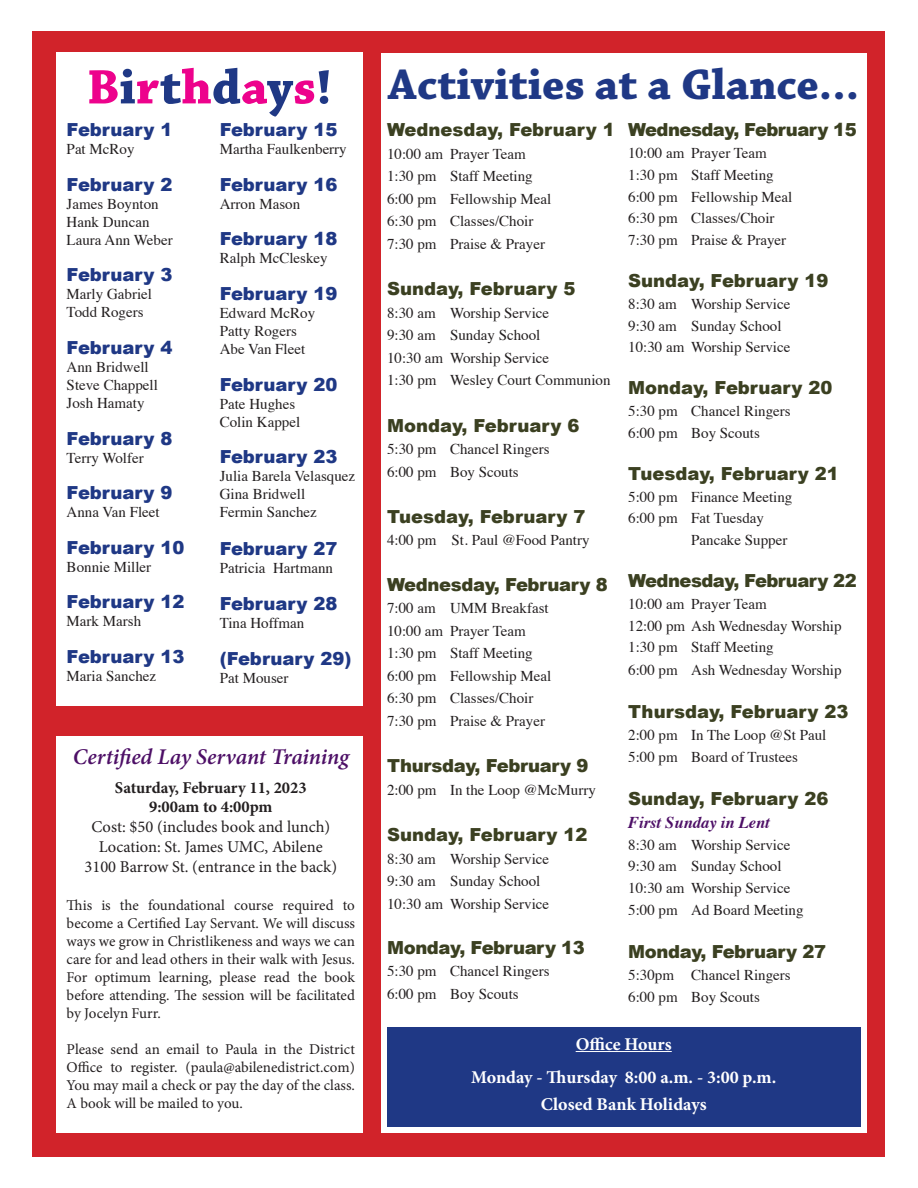
<style>
.page{position:relative;width:918px;height:1188px;background:#fff}
.page>*{position:absolute;margin:0;border:0;box-sizing:border-box;transform-origin:0 0}
.t1{font:700 51px "Chaparral Pro";color:#ed028c}
.t2{font:700 45px "Chaparral Pro";color:#1f3885}
.t3{font:italic 600 22.5px "Minion Pro";letter-spacing:-.005em;color:#4d0f66}
.t4{font:900 18px "Arial";color:#1f3885}
.t5{font:900 18px "Arial";color:#3b4021}
.t6{font:900 18px "Arial";letter-spacing:-.02em;color:#3b4021}
.t7{font:700 18px "Minion Pro";color:#fff}
.t8{font:900 18px "Arial";letter-spacing:-.03em;color:#3b4021}
.t9{font:16.5px "Minion Pro";color:#231f20}
.t10{font:700 16.5px "Minion Pro";color:#231f20}
.t11{font:italic 700 16.5px "Times";color:#4d0f66}
.t12{font:15px "Times";color:#231f20}
.t13{font:15px/18px "Minion Pro";color:#231f20;text-align:justify}
.s1{color:#1f3885}
</style>
<div class="page">
<div style="left:33px;top:31px;width:852px;height:1126px;background:#d1232a"></div>
<div style="left:56px;top:53px;width:307px;height:653px;background:#fff"></div>
<div style="left:381px;top:53px;width:486px;height:1080px;background:#fff"></div>
<div style="left:387px;top:1027px;width:473px;height:99px;background:#1f3885"></div>
<hr style="left:576px;top:1051px;width:96px;height:1px;background:#fff">
<div style="left:56px;top:736px;width:307px;height:397px;background:#fff"></div>
<p class="t1" style="left:87px;top:57px;width:247px">B<span class="s1">i</span>r<span class="s1">t</span>h<span class="s1">d</span>a<span class="s1">y</span>s<span class="s1">!</span></p>
<p class="t4" style="left:67px;top:117px;width:107px">February 1</p>
<p class="t12" style="left:67px;top:135px;width:69px">Pat McRoy</p>
<p class="t4" style="left:67px;top:171px;width:107px">February 2</p>
<p class="t12" style="left:67px;top:190px;width:94px">James Boynton</p>
<p class="t12" style="left:67px;top:208px;width:84px">Hank Duncan</p>
<p class="t12" style="left:67px;top:226px;width:108px">Laura Ann Weber</p>
<p class="t4" style="left:67px;top:262px;width:107px">February 3</p>
<p class="t12" style="left:67px;top:280px;width:87px">Marly Gabriel</p>
<p class="t12" style="left:67px;top:298px;width:78px">Todd Rogers</p>
<p class="t4" style="left:67px;top:335px;width:107px">February 4</p>
<p class="t12" style="left:67px;top:353px;width:84px">Ann Bridwell</p>
<p class="t12" style="left:67px;top:371px;width:93px">Steve Chappell</p>
<p class="t12" style="left:67px;top:389px;width:79px">Josh Hamaty</p>
<p class="t4" style="left:67px;top:425px;width:107px">February 8</p>
<p class="t12" style="left:67px;top:444px;width:79px">Terry Wolfer</p>
<p class="t4" style="left:67px;top:480px;width:107px">February 9</p>
<p class="t12" style="left:67px;top:498px;width:95px">Anna Van Fleet</p>
<p class="t4" style="left:67px;top:534px;width:119px">February 10</p>
<p class="t12" style="left:67px;top:553px;width:86px">Bonnie Miller</p>
<p class="t4" style="left:67px;top:589px;width:119px">February 12</p>
<p class="t12" style="left:67px;top:607px;width:76px">Mark Marsh</p>
<p class="t4" style="left:67px;top:644px;width:119px">February 13</p>
<p class="t12" style="left:67px;top:662px;width:91px">Maria Sanchez</p>
<p class="t4" style="left:220px;top:117px;width:119px">February 15</p>
<p class="t12" style="left:220px;top:135px;width:129px">Martha Faulkenberry</p>
<p class="t4" style="left:220px;top:171px;width:119px">February 16</p>
<p class="t12" style="left:220px;top:190px;width:82px">Arron Mason</p>
<p class="t4" style="left:220px;top:226px;width:119px">February 18</p>
<p class="t12" style="left:220px;top:244px;width:109px">Ralph McCleskey</p>
<p class="t4" style="left:220px;top:281px;width:119px">February 19</p>
<p class="t12" style="left:220px;top:299px;width:97px">Edward McRoy</p>
<p class="t12" style="left:220px;top:317px;width:79px">Patty Rogers</p>
<p class="t12" style="left:220px;top:335px;width:87px">Abe Van Fleet</p>
<p class="t4" style="left:220px;top:371px;width:119px">February 20</p>
<p class="t12" style="left:220px;top:390px;width:77px">Pate Hughes</p>
<p class="t12" style="left:220px;top:408px;width:82px">Colin Kappel</p>
<p class="t4" style="left:220px;top:444px;width:119px">February 23</p>
<p class="t12" style="left:220px;top:462px;width:137px">Julia Barela Velasquez</p>
<p class="t12" style="left:220px;top:480px;width:87px">Gina Bridwell</p>
<p class="t12" style="left:220px;top:498px;width:99px">Fermin Sanchez</p>
<p class="t4" style="left:220px;top:536px;width:119px">February 27</p>
<p class="t12" style="left:220px;top:554px;width:115px">Patricia Hartmann</p>
<p class="t4" style="left:220px;top:590px;width:119px">February 28</p>
<p class="t12" style="left:220px;top:609px;width:86px">Tina Hoffman</p>
<p class="t4" style="left:220px;top:645px;width:133px">(February 29)</p>
<p class="t12" style="left:220px;top:664px;width:70px">Pat Mouser</p>
<p class="t3" style="left:73px;top:741px;width:278px">Certified Lay Servant Training</p>
<p class="t10" style="left:115px;top:776px;width:193px">Saturday, February 11, 2023</p>
<p class="t10" style="left:149px;top:796px;width:125px">9:00am to 4:00pm</p>
<p class="t9" style="left:91px;top:816px;width:240px">Cost: $50 (includes book and lunch)</p>
<p class="t9" style="left:99px;top:836px;width:225px">Location: St. James UMC, Abilene</p>
<p class="t9" style="left:85px;top:856px;width:254px">3100 Barrow St. (entrance in the back)</p>
<p class="t13" style="left:67px;top:896px;width:290px">This is the foundational course required to become a Certified Lay Servant. We will discuss ways we grow in Christlikeness and ways we can care for and lead others in their walk with Jesus.<br>For optimum learning, please read the book before attending. The session will be facilitated by Jocelyn Furr.</p>
<p class="t13" style="left:67px;top:1040px;width:290px">Please send an email to Paula in the District Office to register. (paula@abilenedistrict.com)<br>You may mail a check or pay the day of the class.</p>
<p class="t13" style="left:67px;top:1094px;width:178px">A book will be mailed to you.</p>
<p class="t2" style="left:388px;top:58px;width:473px">Activities at a Glance...</p>
<p class="t5" style="left:387px;top:117px;width:229px">Wednesday, February 1</p>
<p class="t12" style="left:387px;top:140px;width:140px">10:00 am Prayer Team</p>
<p class="t12" style="left:387px;top:162px;width:147px">1:30 pm Staff Meeting</p>
<p class="t12" style="left:387px;top:185px;width:166px">6:00 pm Fellowship Meal</p>
<p class="t12" style="left:387px;top:207px;width:148px">6:30 pm Classes/Choir</p>
<p class="t12" style="left:387px;top:230px;width:159px">7:30 pm Praise &amp; Prayer</p>
<p class="t5" style="left:387px;top:276px;width:190px">Sunday, February 5</p>
<p class="t12" style="left:387px;top:299px;width:164px">8:30 am Worship Service</p>
<p class="t12" style="left:387px;top:321px;width:155px">9:30 am Sunday School</p>
<p class="t12" style="left:387px;top:344px;width:164px">10:30 am Worship Service</p>
<p class="t12" style="left:387px;top:366px;width:225px">1:30 pm Wesley Court Communion</p>
<p class="t5" style="left:387px;top:412px;width:194px">Monday, February 6</p>
<p class="t12" style="left:387px;top:435px;width:164px">5:30 pm Chancel Ringers</p>
<p class="t12" style="left:387px;top:458px;width:133px">6:00 pm Boy Scouts</p>
<p class="t5" style="left:387px;top:503px;width:200px">Tuesday, February 7</p>
<p class="t12" style="left:387px;top:526px;width:204px">4:00 pm St. Paul @Food Pantry</p>
<p class="t6" style="left:387px;top:571px;width:222px">Wednesday, February 8</p>
<p class="t12" style="left:387px;top:594px;width:163px">7:00 am UMM Breakfast</p>
<p class="t12" style="left:387px;top:617px;width:140px">10:00 am Prayer Team</p>
<p class="t12" style="left:387px;top:639px;width:147px">1:30 pm Staff Meeting</p>
<p class="t12" style="left:387px;top:662px;width:166px">6:00 pm Fellowship Meal</p>
<p class="t12" style="left:387px;top:684px;width:148px">6:30 pm Classes/Choir</p>
<p class="t12" style="left:387px;top:707px;width:159px">7:30 pm Praise &amp; Prayer</p>
<p class="t6" style="left:387px;top:753px;width:203px">Thursday, February 9</p>
<p class="t12" style="left:387px;top:776px;width:210px">2:00 pm In the Loop @McMurry</p>
<p class="t5" style="left:387px;top:822px;width:202px">Sunday, February 12</p>
<p class="t12" style="left:387px;top:845px;width:164px">8:30 am Worship Service</p>
<p class="t12" style="left:387px;top:867px;width:155px">9:30 am Sunday School</p>
<p class="t12" style="left:387px;top:890px;width:164px">10:30 am Worship Service</p>
<p class="t6" style="left:387px;top:934px;width:199px">Monday, February 13</p>
<p class="t12" style="left:387px;top:957px;width:164px">5:30 pm Chancel Ringers</p>
<p class="t12" style="left:387px;top:980px;width:133px">6:00 pm Boy Scouts</p>
<p class="t8" style="left:628px;top:117px;width:230px">Wednesday, February 15</p>
<p class="t12" style="left:628px;top:139px;width:140px">10:00 am Prayer Team</p>
<p class="t12" style="left:628px;top:161px;width:147px">1:30 pm Staff Meeting</p>
<p class="t12" style="left:628px;top:182px;width:166px">6:00 pm Fellowship Meal</p>
<p class="t12" style="left:628px;top:204px;width:148px">6:30 pm Classes/Choir</p>
<p class="t12" style="left:628px;top:226px;width:159px">7:30 pm Praise &amp; Prayer</p>
<p class="t5" style="left:628px;top:268px;width:202px">Sunday, February 19</p>
<p class="t12" style="left:628px;top:290px;width:164px">8:30 am Worship Service</p>
<p class="t12" style="left:628px;top:311px;width:155px">9:30 am Sunday School</p>
<p class="t12" style="left:628px;top:333px;width:164px">10:30 am Worship Service</p>
<p class="t5" style="left:628px;top:375px;width:206px">Monday, February 20</p>
<p class="t12" style="left:628px;top:397px;width:164px">5:30 pm Chancel Ringers</p>
<p class="t12" style="left:628px;top:419px;width:133px">6:00 pm Boy Scouts</p>
<p class="t5" style="left:628px;top:460px;width:212px">Tuesday, February 21</p>
<p class="t12" style="left:628px;top:482px;width:166px">5:00 pm Finance Meeting</p>
<p class="t12" style="left:628px;top:504px;width:137px">6:00 pm Fat Tuesday</p>
<p class="t12" style="left:691px;top:526px;width:98px">Pancake Supper</p>
<p class="t8" style="left:628px;top:568px;width:230px">Wednesday, February 22</p>
<p class="t12" style="left:628px;top:590px;width:140px">10:00 am Prayer Team</p>
<p class="t12" style="left:628px;top:611px;width:215px">12:00 pm Ash Wednesday Worship</p>
<p class="t12" style="left:628px;top:633px;width:147px">1:30 pm Staff Meeting</p>
<p class="t12" style="left:628px;top:656px;width:215px">6:00 pm Ash Wednesday Worship</p>
<p class="t5" style="left:628px;top:699px;width:222px">Thursday, February 23</p>
<p class="t12" style="left:628px;top:721px;width:200px">2:00 pm In The Loop @St Paul</p>
<p class="t12" style="left:628px;top:743px;width:171px">5:00 pm Board of Trustees</p>
<p class="t5" style="left:628px;top:786px;width:202px">Sunday, February 26</p>
<p class="t11" style="left:628px;top:807px;width:143px">First Sunday in Lent</p>
<p class="t12" style="left:628px;top:830px;width:164px">8:30 am Worship Service</p>
<p class="t12" style="left:628px;top:852px;width:155px">9:30 am Sunday School</p>
<p class="t12" style="left:628px;top:874px;width:164px">10:30 am Worship Service</p>
<p class="t12" style="left:628px;top:896px;width:177px">5:00 pm Ad Board Meeting</p>
<p class="t6" style="left:628px;top:939px;width:199px">Monday, February 27</p>
<p class="t12" style="left:628px;top:961px;width:164px">5:30pm Chancel Ringers</p>
<p class="t12" style="left:628px;top:983px;width:133px">6:00 pm Boy Scouts</p>
<p class="t7" style="left:576px;top:1031px;width:98px">Office Hours</p>
<p class="t7" style="left:471px;top:1064px;width:307px">Monday - Thursday 8:00 a.m. - 3:00 p.m.</p>
<p class="t7" style="left:541px;top:1091px;width:167px">Closed Bank Holidays</p>
</div>
